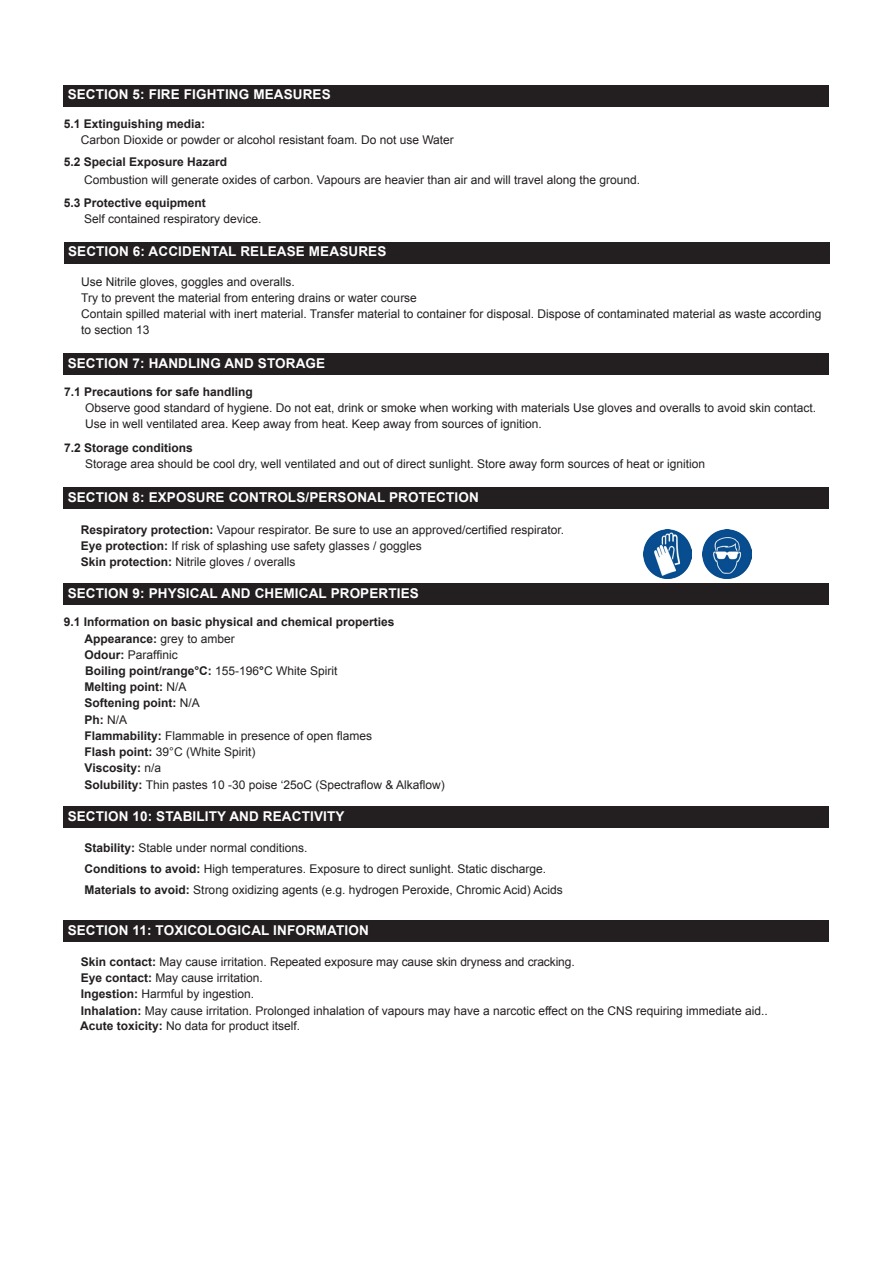
<style>
.page{position:relative;width:893px;height:1263px;background:#fff}
.page>*{position:absolute;margin:0;border:0;box-sizing:border-box;transform-origin:0 0}
.t1{font:700 13.5px "Arial";letter-spacing:.01em;color:#fff}
.t2{font:12px "Arial";color:#231f20}
.t3{font:700 12px "Arial";color:#231f20}
.s1{font-weight:700}
.s2{font-weight:400}
</style>
<div class="page">
<div style="left:64px;top:85px;width:765px;height:21px;background:#231f20"></div>
<div style="left:64px;top:242px;width:766px;height:21px;background:#231f20"></div>
<div style="left:64px;top:353px;width:765px;height:21px;background:#231f20"></div>
<div style="left:64px;top:488px;width:765px;height:21px;background:#231f20"></div>
<div style="left:64px;top:584px;width:765px;height:21px;background:#231f20"></div>
<div style="left:64px;top:806px;width:765px;height:21px;background:#231f20"></div>
<img style="left:643px;top:530px;width:49px;height:48px">
<img style="left:702px;top:530px;width:50px;height:49px">
<div style="left:64px;top:921px;width:765px;height:21px;background:#231f20"></div>
<p class="t1" style="left:68px;top:86px;width:265px">SECTION 5: FIRE FIGHTING MEASURES</p>
<p class="t3" style="left:64px;top:116px;width:143px">5.1 Extinguishing media:</p>
<p class="t2" style="left:81px;top:132px;width:375px">Carbon Dioxide or powder or alcohol resistant foam. Do not use Water</p>
<p class="t3" style="left:64px;top:154px;width:165px">5.2 Special Exposure Hazard</p>
<p class="t2" style="left:84px;top:172px;width:558px">Combustion will generate oxides of carbon. Vapours are heavier than air and will travel along the ground.</p>
<p class="t3" style="left:64px;top:195px;width:144px">5.3 Protective equipment</p>
<p class="t2" style="left:84px;top:211px;width:179px">Self contained respiratory device.</p>
<p class="t1" style="left:68px;top:243px;width:320px">SECTION 6: ACCIDENTAL RELEASE MEASURES</p>
<p class="t2" style="left:81px;top:274px;width:215px">Use Nitrile gloves, goggles and overalls.</p>
<p class="t2" style="left:81px;top:290px;width:337px">Try to prevent the material from entering drains or water course</p>
<p class="t2" style="left:81px;top:306px;width:742px">Contain spilled material with inert material. Transfer material to container for disposal. Dispose of contaminated material as waste according</p>
<p class="t2" style="left:81px;top:322px;width:70px">to section 13</p>
<p class="t1" style="left:68px;top:354px;width:259px">SECTION 7: HANDLING AND STORAGE</p>
<p class="t3" style="left:64px;top:384px;width:190px">7.1 Precautions for safe handling</p>
<p class="t2" style="left:85px;top:400px;width:732px">Observe good standard of hygiene. Do not eat, drink or smoke when working with materials Use gloves and overalls to avoid skin contact.</p>
<p class="t2" style="left:85px;top:416px;width:458px">Use in well ventilated area. Keep away from heat. Keep away from sources of ignition.</p>
<p class="t3" style="left:64px;top:440px;width:130px">7.2 Storage conditions</p>
<p class="t2" style="left:85px;top:456px;width:622px">Storage area should be cool dry, well ventilated and out of direct sunlight. Store away form sources of heat or ignition</p>
<p class="t1" style="left:68px;top:488px;width:413px">SECTION 8: EXPOSURE CONTROLS/PERSONAL PROTECTION</p>
<p class="t2" style="left:81px;top:522px;width:485px"><span class="s1">Respiratory protection:</span> Vapour respirator. Be sure to use an approved/certified respirator.</p>
<p class="t2" style="left:81px;top:538px;width:342px"><span class="s1">Eye protection:</span> If risk of splashing use safety glasses / goggles</p>
<p class="t2" style="left:81px;top:554px;width:216px"><span class="s1">Skin protection:</span> Nitrile gloves / overalls</p>
<p class="t1" style="left:68px;top:584px;width:353px">SECTION 9: PHYSICAL AND CHEMICAL PROPERTIES</p>
<p class="t3" style="left:64px;top:614px;width:332px">9.1 Information on basic physical and chemical properties</p>
<p class="t3" style="left:85px;top:630px;width:152px">Appearance: <span class="s2">grey to amber</span></p>
<p class="t2" style="left:85px;top:647px;width:95px"><span class="s1">Odour:</span> Paraffinic</p>
<p class="t3" style="left:85px;top:663px;width:254px">Boiling point/range°C: <span class="s2">155-196</span>°<span class="s2">C White Spirit</span></p>
<p class="t3" style="left:85px;top:679px;width:103px">Melting point: <span class="s2">N/A</span></p>
<p class="t3" style="left:85px;top:695px;width:117px">Softening point: <span class="s2">N/A</span></p>
<p class="t3" style="left:85px;top:711px;width:44px">Ph: <span class="s2">N/A</span></p>
<p class="t2" style="left:85px;top:728px;width:289px"><span class="s1">Flammability:</span> Flammable in presence of open flames</p>
<p class="t2" style="left:85px;top:744px;width:172px"><span class="s1">Flash point:</span> 39°C (White Spirit)</p>
<p class="t3" style="left:85px;top:760px;width:78px">Viscosity: <span class="s2">n/a</span></p>
<p class="t2" style="left:85px;top:776px;width:362px"><span class="s1">Solubility:</span> Thin pastes 10 -30 poise ‘25oC (Spectraflow &amp; Alkaflow)</p>
<p class="t1" style="left:68px;top:807px;width:278px">SECTION 10: STABILITY AND REACTIVITY</p>
<p class="t2" style="left:85px;top:840px;width:224px"><span class="s1">Stability:</span> Stable under normal conditions.</p>
<p class="t2" style="left:85px;top:861px;width:463px"><span class="s1">Conditions to avoid:</span> High temperatures. Exposure to direct sunlight. Static discharge.</p>
<p class="t2" style="left:85px;top:882px;width:480px"><span class="s1">Materials to avoid:</span> Strong oxidizing agents (e.g. hydrogen Peroxide, Chromic Acid) Acids</p>
<p class="t1" style="left:68px;top:921px;width:303px">SECTION 11: TOXICOLOGICAL INFORMATION</p>
<p class="t2" style="left:81px;top:954px;width:495px"><span class="s1">Skin contact:</span> May cause irritation. Repeated exposure may cause skin dryness and cracking.</p>
<p class="t2" style="left:81px;top:970px;width:184px"><span class="s1">Eye contact:</span> May cause irritation.</p>
<p class="t2" style="left:81px;top:986px;width:175px"><span class="s1">Ingestion:</span> Harmful by ingestion.</p>
<p class="t2" style="left:81px;top:1002px;width:688px"><span class="s1">Inhalation:</span> May cause irritation. Prolonged inhalation of vapours may have a narcotic effect on the CNS requiring immediate aid..</p>
<p class="t2" style="left:80px;top:1017px;width:222px"><span class="s1">Acute toxicity:</span> No data for product itself.</p>
</div>
